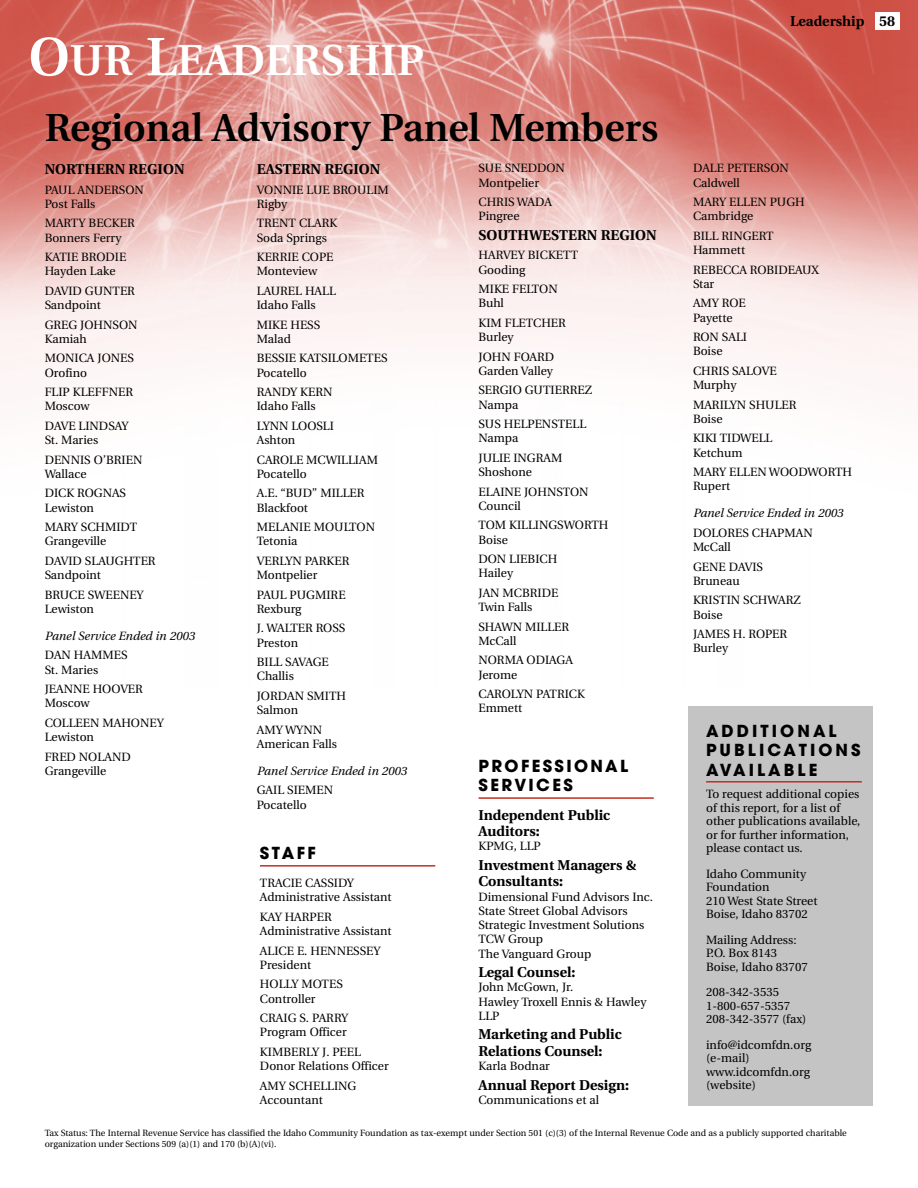
<style>
.page{position:relative;width:918px;height:1188px;background:#fff}
.page>*{position:absolute;margin:0;border:0;box-sizing:border-box;transform-origin:0 0}
.t1{font:600 43.2px "Utopia";color:#fff}
.t2{font:600 39px "Utopia";color:#000}
.t3{font:700 16.5px/19.5px "Avant Garde";letter-spacing:.185em;color:#000}
.t4{font:700 16.5px/19.5px "Avant Garde";letter-spacing:.155em;color:#000}
.t5{font:700 14.25px/16.5px "Utopia";color:#000}
.t6{font:12px/14.2px "Utopia";color:#000}
.t7{font:italic 12px "Utopia";color:#000}
.t8{font:9px/10.5px "Utopia";color:#000}
.s1{font-size:54px}
</style>
<div class="page">
<img style="left:0;top:0;width:918px;height:385px">
<div style="left:875px;top:13px;width:24px;height:17px;background:#fff"></div>
<div style="left:688px;top:707px;width:184px;height:399px;background:#c4c4c4"></div>
<hr style="left:706px;top:781px;width:156px;height:2px;background:#c42e21">
<hr style="left:260px;top:865px;width:175px;height:2px;background:#c42e21">
<hr style="left:479px;top:797px;width:175px;height:2px;background:#c42e21">
<h1 class="t1" style="left:28px;top:43px;width:397px"><span class="s1">O</span>UR <span class="s1">L</span>EADERSHIP</h1>
<h2 class="t2" style="left:45px;top:112px;width:615px">Regional Advisory Panel Members</h2>
<p class="t5" style="left:790px;top:14px;width:107px">Leadership 58</p>
<p class="t6" style="left:693px;top:162px;width:97px">DALE PETERSON<br>Caldwell</p>
<p class="t6" style="left:693px;top:196px;width:113px">MARY ELLEN PUGH<br>Cambridge</p>
<p class="t6" style="left:693px;top:230px;width:82px">BILL RINGERT<br>Hammett</p>
<p class="t6" style="left:693px;top:264px;width:128px">REBECCA ROBIDEAUX<br>Star</p>
<p class="t6" style="left:693px;top:297px;width:54px">AMY ROE<br>Payette</p>
<p class="t6" style="left:693px;top:331px;width:56px">RON SALI<br>Boise</p>
<p class="t6" style="left:693px;top:365px;width:85px">CHRIS SALOVE<br>Murphy</p>
<p class="t6" style="left:693px;top:399px;width:105px">MARILYN SHULER<br>Boise</p>
<p class="t6" style="left:693px;top:432px;width:81px">KIKI TIDWELL<br>Ketchum</p>
<p class="t6" style="left:693px;top:466px;width:161px">MARY ELLEN WOODWORTH<br>Rupert</p>
<p class="t7" style="left:693px;top:508px;width:152px">Panel Service Ended in 2003</p>
<p class="t6" style="left:693px;top:527px;width:121px">DOLORES CHAPMAN<br>McCall</p>
<p class="t6" style="left:693px;top:561px;width:72px">GENE DAVIS<br>Bruneau</p>
<p class="t6" style="left:693px;top:594px;width:109px">KRISTIN SCHWARZ<br>Boise</p>
<p class="t6" style="left:693px;top:628px;width:96px">JAMES H. ROPER<br>Burley</p>
<p class="t6" style="left:478px;top:162px;width:88px">SUE SNEDDON<br>Montpelier</p>
<p class="t6" style="left:478px;top:196px;width:75px">CHRIS WADA<br>Pingree</p>
<p class="t5" style="left:478px;top:228px;width:180px">SOUTHWESTERN REGION</p>
<p class="t6" style="left:478px;top:249px;width:101px">HARVEY BICKETT<br>Gooding</p>
<p class="t6" style="left:478px;top:283px;width:81px">MIKE FELTON<br>Buhl</p>
<p class="t6" style="left:478px;top:317px;width:89px">KIM FLETCHER<br>Burley</p>
<p class="t6" style="left:478px;top:351px;width:77px">JOHN FOARD<br>Garden Valley</p>
<p class="t6" style="left:478px;top:384px;width:115px">SERGIO GUTIERREZ<br>Nampa</p>
<p class="t6" style="left:478px;top:418px;width:109px">SUS HELPENSTELL<br>Nampa</p>
<p class="t6" style="left:478px;top:452px;width:85px">JULIE INGRAM<br>Shoshone</p>
<p class="t6" style="left:478px;top:486px;width:112px">ELAINE JOHNSTON<br>Council</p>
<p class="t6" style="left:478px;top:519px;width:131px">TOM KILLINGSWORTH<br>Boise</p>
<p class="t6" style="left:478px;top:553px;width:80px">DON LIEBICH<br>Hailey</p>
<p class="t6" style="left:478px;top:587px;width:81px">JAN MCBRIDE<br>Twin Falls</p>
<p class="t6" style="left:478px;top:621px;width:92px">SHAWN MILLER<br>McCall</p>
<p class="t6" style="left:478px;top:654px;width:96px">NORMA ODIAGA<br>Jerome</p>
<p class="t6" style="left:478px;top:688px;width:108px">CAROLYN PATRICK<br>Emmett</p>
<p class="t5" style="left:45px;top:162px;width:141px">NORTHERN REGION</p>
<p class="t6" style="left:45px;top:183px;width:101px">PAUL ANDERSON<br>Post Falls</p>
<p class="t6" style="left:45px;top:217px;width:92px">MARTY BECKER<br>Bonners Ferry</p>
<p class="t6" style="left:45px;top:251px;width:83px">KATIE BRODIE<br>Hayden Lake</p>
<p class="t6" style="left:45px;top:285px;width:92px">DAVID GUNTER<br>Sandpoint</p>
<p class="t6" style="left:45px;top:318px;width:94px">GREG JOHNSON<br>Kamiah</p>
<p class="t6" style="left:45px;top:352px;width:91px">MONICA JONES<br>Orofino</p>
<p class="t6" style="left:45px;top:386px;width:90px">FLIP KLEFFNER<br>Moscow</p>
<p class="t6" style="left:45px;top:420px;width:85px">DAVE LINDSAY<br>St. Maries</p>
<p class="t6" style="left:45px;top:453px;width:99px">DENNIS O’BRIEN<br>Wallace</p>
<p class="t6" style="left:45px;top:487px;width:83px">DICK ROGNAS<br>Lewiston</p>
<p class="t6" style="left:45px;top:521px;width:94px">MARY SCHMIDT<br>Grangeville</p>
<p class="t6" style="left:45px;top:555px;width:112px">DAVID SLAUGHTER<br>Sandpoint</p>
<p class="t6" style="left:45px;top:588px;width:100px">BRUCE SWEENEY<br>Lewiston</p>
<p class="t7" style="left:45px;top:631px;width:152px">Panel Service Ended in 2003</p>
<p class="t6" style="left:45px;top:649px;width:84px">DAN HAMMES<br>St. Maries</p>
<p class="t6" style="left:45px;top:683px;width:100px">JEANNE HOOVER<br>Moscow</p>
<p class="t6" style="left:45px;top:717px;width:121px">COLLEEN MAHONEY<br>Lewiston</p>
<p class="t6" style="left:45px;top:750px;width:88px">FRED NOLAND<br>Grangeville</p>
<p class="t5" style="left:257px;top:162px;width:125px">EASTERN REGION</p>
<p class="t6" style="left:257px;top:183px;width:134px">VONNIE LUE BROULIM<br>Rigby</p>
<p class="t6" style="left:257px;top:217px;width:82px">TRENT CLARK<br>Soda Springs</p>
<p class="t6" style="left:257px;top:251px;width:78px">KERRIE COPE<br>Monteview</p>
<p class="t6" style="left:257px;top:285px;width:81px">LAUREL HALL<br>Idaho Falls</p>
<p class="t6" style="left:257px;top:318px;width:65px">MIKE HESS<br>Malad</p>
<p class="t6" style="left:257px;top:352px;width:132px">BESSIE KATSILOMETES<br>Pocatello</p>
<p class="t6" style="left:257px;top:386px;width:77px">RANDY KERN<br>Idaho Falls</p>
<p class="t6" style="left:257px;top:420px;width:79px">LYNN LOOSLI<br>Ashton</p>
<p class="t6" style="left:257px;top:453px;width:123px">CAROLE MCWILLIAM<br>Pocatello</p>
<p class="t6" style="left:257px;top:487px;width:109px">A.E. “BUD” MILLER<br>Blackfoot</p>
<p class="t6" style="left:257px;top:521px;width:120px">MELANIE MOULTON<br>Tetonia</p>
<p class="t6" style="left:257px;top:555px;width:94px">VERLYN PARKER<br>Montpelier</p>
<p class="t6" style="left:257px;top:588px;width:90px">PAUL PUGMIRE<br>Rexburg</p>
<p class="t6" style="left:257px;top:622px;width:90px">J. WALTER ROSS<br>Preston</p>
<p class="t6" style="left:257px;top:656px;width:74px">BILL SAVAGE<br>Challis</p>
<p class="t6" style="left:257px;top:690px;width:91px">JORDAN SMITH<br>Salmon</p>
<p class="t6" style="left:257px;top:723px;width:82px">AMY WYNN<br>American Falls</p>
<p class="t7" style="left:257px;top:766px;width:152px">Panel Service Ended in 2003</p>
<p class="t6" style="left:257px;top:784px;width:78px">GAIL SIEMEN<br>Pocatello</p>
<h3 class="t3" style="left:706px;top:723px;width:156px">ADDITIONAL<br>PUBLICATIONS<br>AVAILABLE</h3>
<p class="t6" style="left:706px;top:789px;width:156px;line-height:13.5px">To request additional copies of this report, for a list of other publications available, or for further information, please contact us.</p>
<p class="t6" style="left:706px;top:868px;width:113px;line-height:13.5px">Idaho Community<br>Foundation<br>210 West State Street<br>Boise, Idaho 83702</p>
<p class="t6" style="left:706px;top:934px;width:103px;line-height:13.5px">Mailing Address:<br>P.O. Box 8143<br>Boise, Idaho 83707</p>
<p class="t6" style="left:706px;top:987px;width:102px;line-height:13.5px">208-342-3535<br>1-800-657-5357<br>208-342-3577 (fax)</p>
<p class="t6" style="left:706px;top:1039px;width:107px;line-height:13.5px">info@idcomfdn.org (e-mail) www.idcomfdn.org (website)</p>
<p class="t8" style="left:45px;top:1129px;width:804px">Tax Status: The Internal Revenue Service has classified the Idaho Community Foundation as tax-exempt under Section 501 (c)(3) of the Internal Revenue Code and as a publicly supported charitable organization under Sections 509 (a)(1) and 170 (b)(A)(vi).</p>
<h3 class="t4" style="left:479px;top:757px;width:151px">PROFESSIONAL<br>SERVICES</h3>
<p class="t5" style="left:479px;top:808px;width:133px">Independent Public<br>Auditors:</p>
<p class="t6" style="left:479px;top:840px;width:64px">KPMG, LLP</p>
<p class="t5" style="left:479px;top:858px;width:159px">Investment Managers &amp;<br>Consultants:</p>
<p class="t6" style="left:479px;top:891px;width:176px">Dimensional Fund Advisors Inc.<br>State Street Global Advisors<br>Strategic Investment Solutions<br>TCW Group<br>The Vanguard Group</p>
<p class="t5" style="left:479px;top:965px;width:98px">Legal Counsel:</p>
<p class="t6" style="left:479px;top:981px;width:169px">John McGown, Jr.<br>Hawley Troxell Ennis &amp; Hawley<br>LLP</p>
<p class="t5" style="left:479px;top:1028px;width:145px">Marketing and Public<br>Relations Counsel:</p>
<p class="t6" style="left:479px;top:1060px;width:73px">Karla Bodnar</p>
<p class="t5" style="left:479px;top:1078px;width:152px">Annual Report Design:</p>
<p class="t6" style="left:479px;top:1094px;width:122px">Communications et al</p>
<h3 class="t4" style="left:260px;top:844px;width:57px">STAFF</h3>
<p class="t6" style="left:260px;top:877px;width:133px">TRACIE CASSIDY<br>Administrative Assistant</p>
<p class="t6" style="left:260px;top:911px;width:133px">KAY HARPER<br>Administrative Assistant</p>
<p class="t6" style="left:260px;top:944px;width:122px">ALICE E. HENNESSEY<br>President</p>
<p class="t6" style="left:260px;top:978px;width:84px">HOLLY MOTES<br>Controller</p>
<p class="t6" style="left:260px;top:1012px;width:90px">CRAIG S. PARRY<br>Program Officer</p>
<p class="t6" style="left:260px;top:1046px;width:130px">KIMBERLY J. PEEL<br>Donor Relations Officer</p>
<p class="t6" style="left:260px;top:1079px;width:98px">AMY SCHELLING<br>Accountant</p>
</div>
